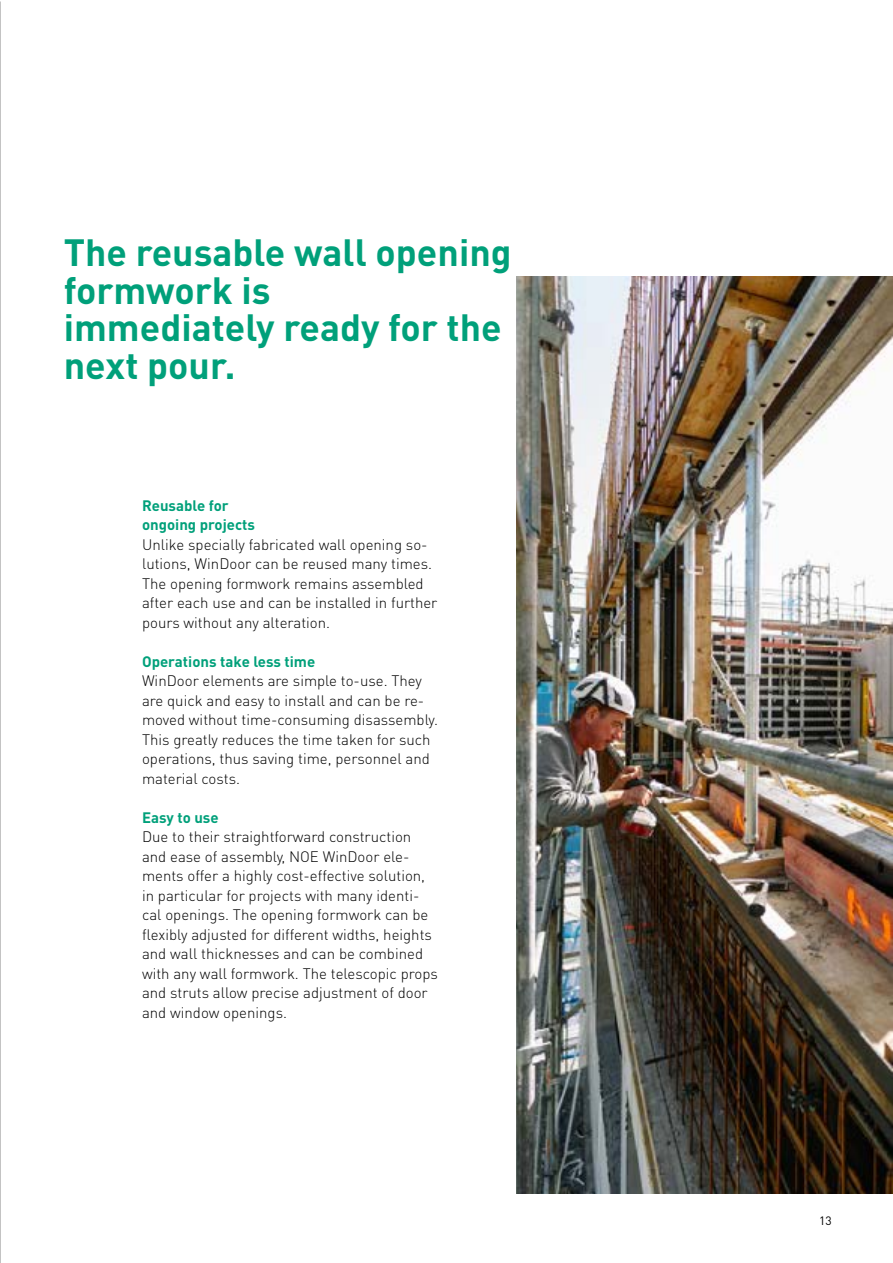
<style>
.page{position:relative;width:893px;height:1263px;background:#fff}
.page>*{position:absolute;margin:0;border:0;box-sizing:border-box;transform-origin:0 0}
.t1{font:700 37.5px/37.5px "DIN Pro";color:#00a07a}
.t2{font:300 15px/19.5px "DIN Pro";color:#000}
.t3{font:700 15px/19.5px "DIN Pro";color:#00a07a}
.t4{font:12px "DIN Pro";color:#000}
</style>
<div class="page">
<img style="left:0;top:2px;width:1px;height:1261px">
<img style="left:516px;top:277px;width:377px;height:916px">
<h1 class="t1" style="left:64px;top:232px;width:449px">The reusable wall opening formwork is<br>immediately ready for the next pour.</h1>
<p class="t3" style="left:142px;top:495px;width:114px">Reusable for ongoing projects</p>
<p class="t2" style="left:142px;top:534px;width:297px">Unlike specially fabricated wall opening so&shy;lutions, WinDoor can be reused many times.<br>The opening formwork remains assembled after each use and can be installed in further pours without any alteration.</p>
<p class="t3" style="left:142px;top:651px;width:175px">Operations take less time</p>
<p class="t2" style="left:142px;top:670px;width:297px">WinDoor elements are simple to-use. They are quick and easy to install and can be re&shy;moved without time-consuming disassembly.<br>This greatly reduces the time taken for such operations, thus saving time, personnel and material costs.</p>
<p class="t3" style="left:142px;top:807px;width:78px">Easy to use</p>
<p class="t2" style="left:142px;top:826px;width:297px">Due to their straightforward construction and ease of assembly, NOE WinDoor ele&shy;ments offer a highly cost-effective solution, in particular for projects with many identi&shy;cal openings. The opening formwork can be flexibly adjusted for different widths, heights and wall thicknesses and can be combined with any wall formwork. The telescopic props and struts allow precise adjustment of door and window openings.</p>
<p class="t4" style="left:819px;top:1212px;width:14px">13</p>
</div>
